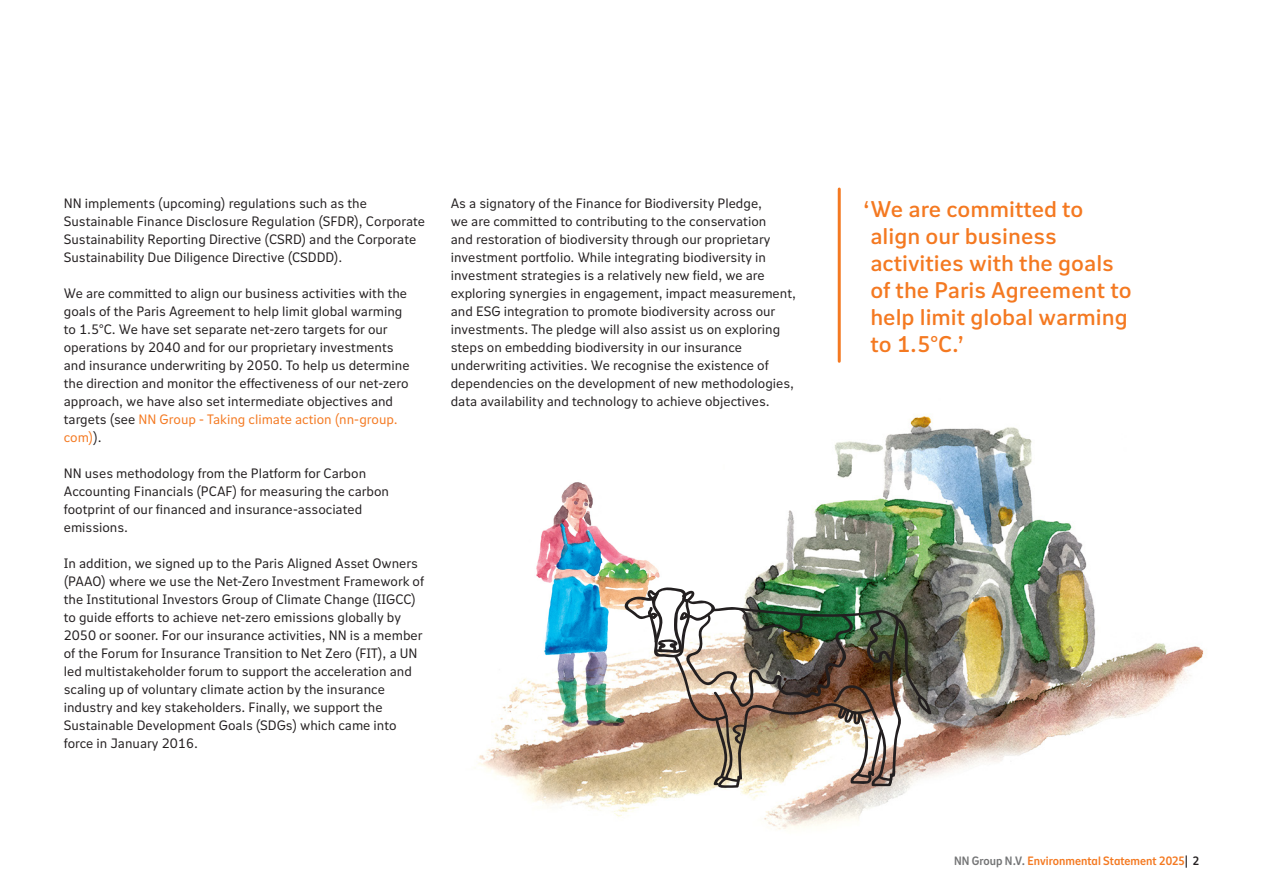
<style>
.page{position:relative;width:1263px;height:893px;background:#fff}
.page>*{position:absolute;margin:0;border:0;box-sizing:border-box;transform-origin:0 0}
.NN_A4_Quote_15pt{font:500 22.5px/27px "NN Nitti Grotesk Text";color:#f47921}
.NN_A4_Bodytext_10pt{font:13.5px/18px "NN Nitti Grotesk Text";color:#231f20}
.t1{font:12px "NN Nitti Grotesk Heading";color:#f47921}
.s1{color:#f47921}
.s2{color:#737475}
.s3{color:#231f20}
</style>
<div class="page">
<img style="left:478px;top:416px;width:726px;height:414px">
<img style="left:518px;top:462px;width:171px;height:278px">
<img style="left:624px;top:587px;width:308px;height:201px">
<hr style="left:838px;top:189px;width:3px;height:172px;background:#f47921">
<p class="NN_A4_Bodytext_10pt" style="left:64px;top:193px;width:363px">NN implements (upcoming) regulations such as the Sustainable Finance Disclosure Regulation (SFDR), Corporate Sustainability Reporting Directive (CSRD) and the Corporate Sustainability Due Diligence Directive (CSDDD).</p>
<p class="NN_A4_Bodytext_10pt" style="left:64px;top:283px;width:347px">We are committed to align our business activities with the goals of the Paris Agreement to help limit global warming to 1.5°C. We have set separate net-zero targets for our operations by 2040 and for our proprietary investments and insurance underwriting by 2050. To help us determine the direction and monitor the effectiveness of our net-zero approach, we have also set intermediate objectives and targets (see <span class="s1">NN Group - Taking climate action (nn-group. com)</span>).</p>
<p class="NN_A4_Bodytext_10pt" style="left:64px;top:463px;width:327px">NN uses methodology from the Platform for Carbon Accounting Financials (PCAF) for measuring the carbon footprint of our financed and insurance-associated emissions.</p>
<p class="NN_A4_Bodytext_10pt" style="left:64px;top:553px;width:362px">In addition, we signed up to the Paris Aligned Asset Owners (PAAO) where we use the Net-Zero Investment Framework of the Institutional Investors Group of Climate Change (IIGCC) to guide efforts to achieve net-zero emissions globally by 2050 or sooner. For our insurance activities, NN is a member of the Forum for Insurance Transition to Net Zero (FIT), a UN led multistakeholder forum to support the acceleration and scaling up of voluntary climate action by the insurance industry and key stakeholders. Finally, we support the Sustainable Development Goals (SDGs) which came into force in January 2016.</p>
<p class="NN_A4_Bodytext_10pt" style="left:451px;top:193px;width:347px">As a signatory of the Finance for Biodiversity Pledge,<br>we are committed to contributing to the conservation<br>and restoration of biodiversity through our proprietary investment portfolio. While integrating biodiversity in investment strategies is a relatively new field, we are exploring synergies in engagement, impact measurement, and ESG integration to promote biodiversity across our investments. The pledge will also assist us on exploring steps on embedding biodiversity in our insurance underwriting activities. We recognise the existence of dependencies on the development of new methodologies, data availability and technology to achieve objectives.</p>
<p class="NN_A4_Quote_15pt" style="left:870px;top:194px;width:263px;text-indent:-7px">‘We are committed to align our business activities with the goals of the Paris Agreement to help limit global warming to 1.5°C.’</p>
<p class="t1" style="left:954px;top:852px;width:247px"><span class="s2">NN Group N.V.</span> Environmental Statement 2025<span class="s3">| 2</span></p>
</div>
